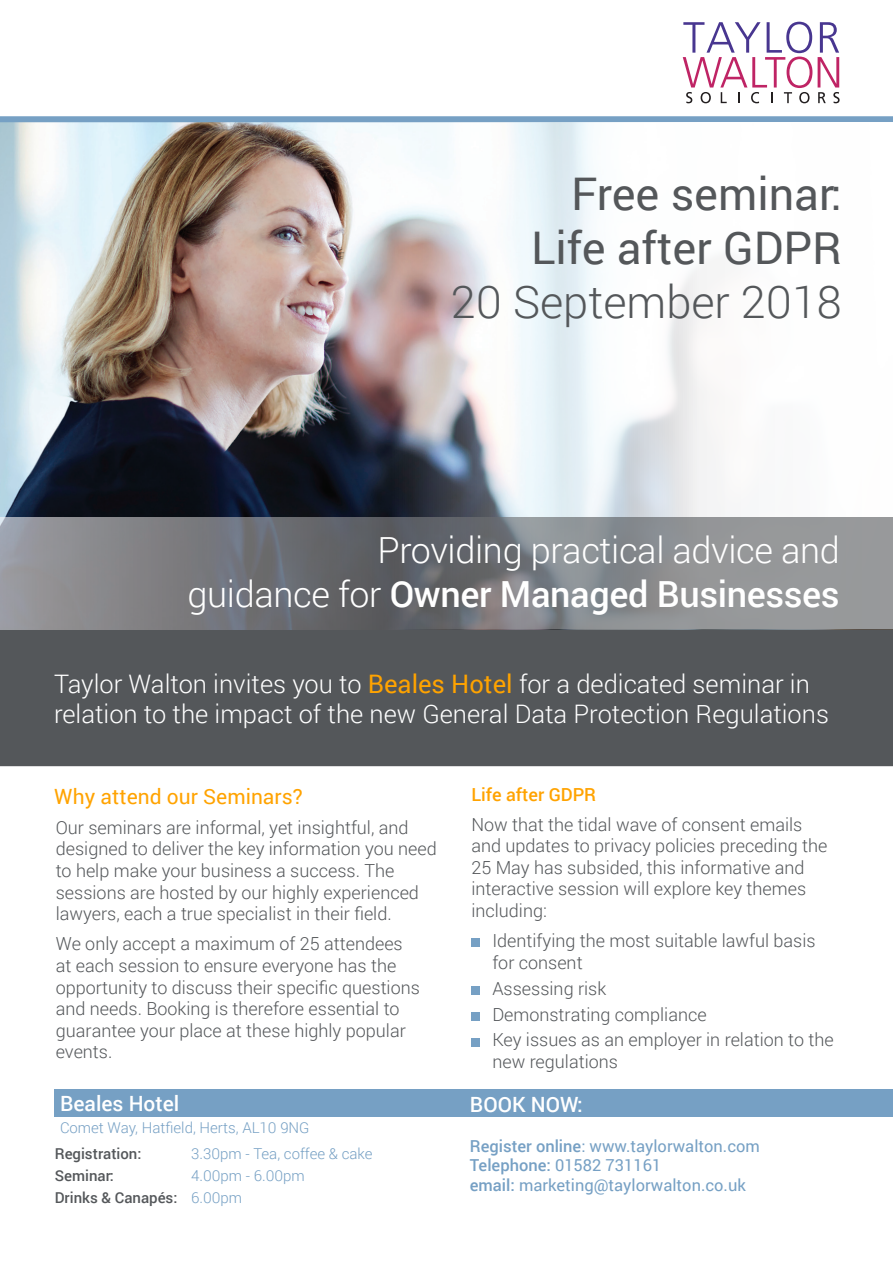
<style>
.page{position:relative;width:893px;height:1263px;background:#fff}
.page>*{position:absolute;margin:0;border:0;box-sizing:border-box;transform-origin:0 0}
.t1{font:45px "Roboto";color:#54575a}
.t2{font:300 45px "Roboto";color:#54575a}
.t3{font:500 36px "Roboto";letter-spacing:-.01em;color:#fff}
.t4{font:300 36px "Roboto";letter-spacing:-.01em;color:#fff}
.t5{font:300 25.5px/30.6px "Roboto";color:#fff}
.t6{font:21px "Roboto";color:#ffa300}
.t7{font:500 21px "Roboto";color:#fff}
.t8{font:300 18px/21.6px "Roboto";color:#54575a}
.t9{font:500 18px "Roboto";color:#ffa300}
.t10{font:16.5px "Roboto";color:#76a0c4}
.t11{font:300 15px "Roboto";color:#76a0c4}
.t12{font:500 15px "Roboto";color:#54575a}
.s1{font-weight:300}
.s2{font-weight:400;color:#ffa300}
.s3{font-weight:300;color:#76a0c4}
.s4{font-weight:500}
</style>
<div class="page">
<div style="left:0;top:629px;width:893px;height:137px;background:#54575a"></div>
<img style="left:0;top:122px;width:392px;height:395px">
<svg style="left:683px;top:22px;width:129px;height:81px"></svg>
<svg style="left:818px;top:22px;width:22px;height:81px"></svg>
<div style="left:0;top:116px;width:893px;height:6px;background:#76a0c4"></div>
<svg style="left:392px;top:122px;width:333px;height:395px"></svg>
<svg style="left:0;top:517px;width:893px;height:112px;background:#808185"></svg>
<div style="left:471px;top:939px;width:9px;height:8px;background:#76a0c4"></div>
<div style="left:471px;top:986px;width:9px;height:9px;background:#76a0c4"></div>
<div style="left:471px;top:1012px;width:9px;height:8px;background:#76a0c4"></div>
<div style="left:471px;top:1038px;width:9px;height:8px;background:#76a0c4"></div>
<div style="left:54px;top:1089px;width:839px;height:27px;background:#76a0c4"></div>
<p class="t1" style="left:571px;top:162px;width:272px">Free seminar:</p>
<p class="t1" style="left:531px;top:216px;width:312px">Life after GDPR</p>
<p class="t2" style="left:451px;top:271px;width:392px">20 September 2018</p>
<p class="t4" style="left:377px;top:526px;width:464px">Providing practical advice and</p>
<p class="t3" style="left:188px;top:568px;width:654px"><span class="s1">guidance for</span> Owner Managed Businesses</p>
<p class="t5" style="left:54px;top:667px;width:776px">Taylor Walton invites you to <span class="s2">Beales Hotel</span> for a dedicated seminar in relation to the impact of the new General Data Protection Regulations</p>
<p class="t6" style="left:54px;top:781px;width:250px">Why attend our Seminars?</p>
<p class="t8" style="left:56px;top:816px;width:383px">Our seminars are informal, yet insightful, and designed to deliver the key information you need to help make your business a success. The sessions are hosted by our highly experienced lawyers, each a true specialist in their field.</p>
<p class="t8" style="left:56px;top:932px;width:366px">We only accept a maximum of 25 attendees at each session to ensure everyone has the opportunity to discuss their specific questions and needs. Booking is therefore essential to guarantee your place at these highly popular events.</p>
<p class="t7" style="left:60px;top:1088px;width:121px">Beales Hotel</p>
<p class="t11" style="left:60px;top:1117px;width:251px">Comet Way, Hatfield, Herts, AL10 9NG</p>
<p class="t12" style="left:55px;top:1143px;width:88px">Registration:</p>
<p class="t11" style="left:191px;top:1143px;width:183px">3.30pm - Tea, coffee &amp; cake</p>
<p class="t12" style="left:55px;top:1165px;width:61px">Seminar:</p>
<p class="t11" style="left:191px;top:1165px;width:115px">4.00pm - 6.00pm</p>
<p class="t12" style="left:55px;top:1187px;width:189px">Drinks &amp; Canapés: <span class="s3">6.00pm</span></p>
<p class="t9" style="left:471px;top:781px;width:126px">Life after GDPR</p>
<p class="t8" style="left:471px;top:813px;width:358px">Now that the tidal wave of consent emails and updates to privacy policies preceding the 25 May has subsided, this informative and interactive session will explore key themes including:</p>
<p class="t8" style="left:492px;top:929px;width:325px">Identifying the most suitable lawful basis for consent</p>
<p class="t8" style="left:492px;top:977px;width:115px">Assessing risk</p>
<p class="t8" style="left:492px;top:1003px;width:216px">Demonstrating compliance</p>
<p class="t8" style="left:492px;top:1028px;width:343px">Key issues as an employer in relation to the new regulations</p>
<p class="t7" style="left:470px;top:1090px;width:114px">BOOK NOW:</p>
<p class="t10" style="left:470px;top:1134px;width:292px"><span class="s4">Register online</span>: www.taylorwalton.com</p>
<p class="t10" style="left:470px;top:1154px;width:193px"><span class="s4">Telephone:</span> 01582 731161</p>
<p class="t10" style="left:470px;top:1174px;width:277px"><span class="s4">email:</span> marketing@taylorwalton.co.uk</p>
</div>
